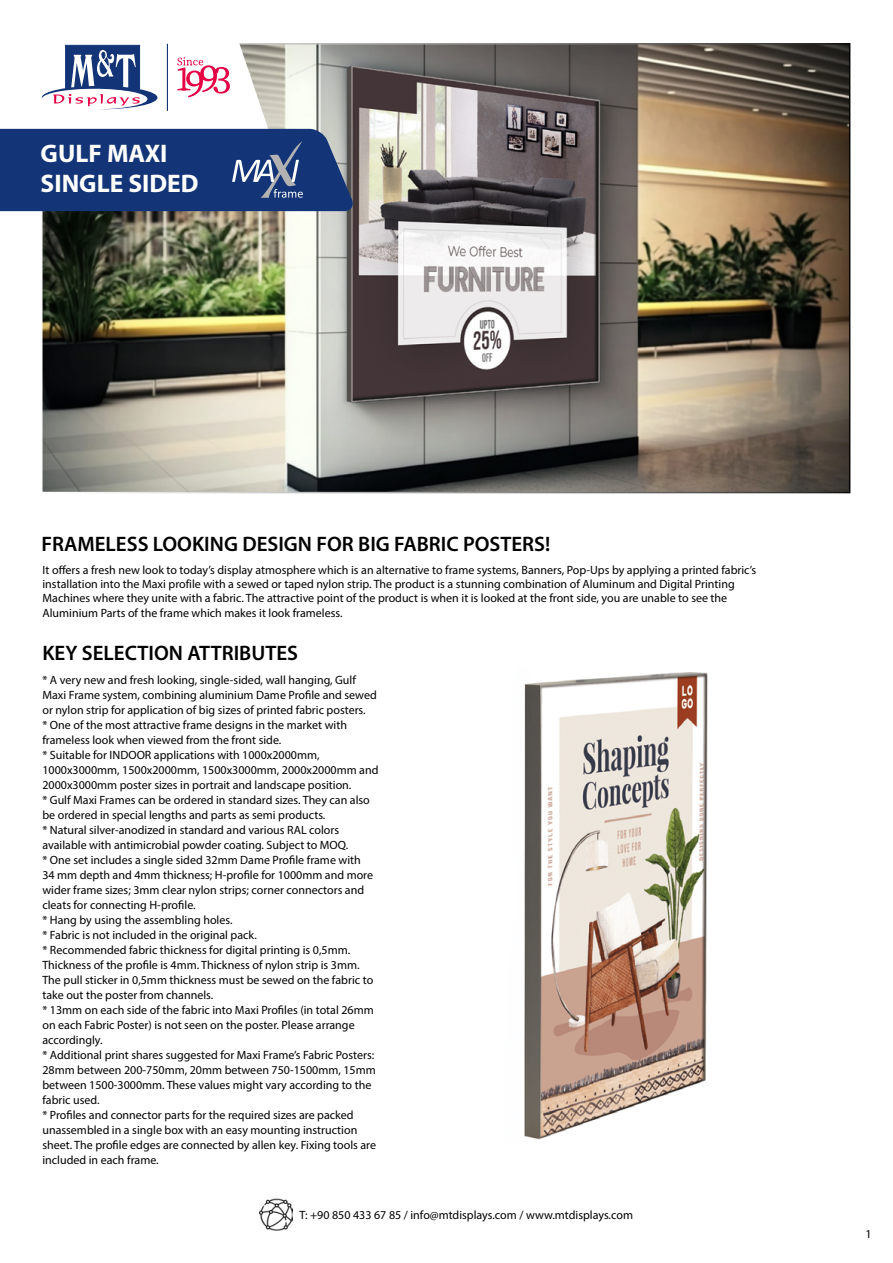
<style>
.page{position:relative;width:893px;height:1263px;background:#fff}
.page>*{position:absolute;margin:0;border:0;box-sizing:border-box;transform-origin:0 0}
.t1{font:700 25.5px/30.6px "Myriad Pro";color:#fff}
.t2{font:600 21px "Myriad Pro";color:#000}
.t3{font:12px/15px "Myriad Pro";color:#000}
</style>
<div class="page">
<img style="left:260px;top:1198px;width:33px;height:33px">
<img style="left:524px;top:672px;width:184px;height:468px">
<img style="left:44px;top:46px;width:803px;height:444px">
<svg style="left:0;top:43px;width:355px;height:168px"></svg>
<h1 class="t1" style="left:41px;top:137px;width:159px">GULF MAXI<br>SINGLE SIDED</h1>
<h2 class="t2" style="left:41px;top:530px;width:511px">FRAMELESS LOOKING DESIGN FOR BIG FABRIC POSTERS!</h2>
<p class="t3" style="left:43px;top:562px;width:715px;line-height:14.4px">It offers a fresh new look to today’s display atmosphere which is an alternative to frame systems, Banners, Pop-Ups by applying a printed fabric’s installation into the Maxi profile with a sewed or taped nylon strip. The product is a stunning combination of Aluminum and Digital Printing Machines where they unite with a fabric. The attractive point of the product is when it is looked at the front side, you are unable to see the Aluminium Parts of the frame which makes it look frameless.</p>
<h2 class="t2" style="left:42px;top:640px;width:257px">KEY SELECTION ATTRIBUTES</h2>
<p class="t3" style="left:42px;top:672px;width:338px">* A very new and fresh looking, single-sided, wall hanging, Gulf Maxi Frame system, combining aluminium Dame Profile and sewed or nylon strip for application of big sizes of printed fabric posters.<br>* One of the most attractive frame designs in the market with frameless look when viewed from the front side.<br>* Suitable for INDOOR applications with 1000x2000mm, 1000x3000mm, 1500x2000mm, 1500x3000mm, 2000x2000mm and 2000x3000mm poster sizes in portrait and landscape position.<br>* Gulf Maxi Frames can be ordered in standard sizes. They can also be ordered in special lengths and parts as semi products.<br>* Natural silver-anodized in standard and various RAL colors available with antimicrobial powder coating. Subject to MOQ.<br>* One set includes a single sided 32mm Dame Profile frame with<br>34 mm depth and 4mm thickness; H-profile for 1000mm and more wider frame sizes; 3mm clear nylon strips; corner connectors and cleats for connecting H-profile.<br>* Hang by using the assembling holes.<br>* Fabric is not included in the original pack.<br>* Recommended fabric thickness for digital printing is 0,5mm.<br>Thickness of the profile is 4mm. Thickness of nylon strip is 3mm.<br>The pull sticker in 0,5mm thickness must be sewed on the fabric to take out the poster from channels.<br>* 13mm on each side of the fabric into Maxi Profiles (in total 26mm on each Fabric Poster) is not seen on the poster. Please arrange accordingly.<br>* Additional print shares suggested for Maxi Frame’s Fabric Posters:<br>28mm between 200-750mm, 20mm between 750-1500mm, 15mm between 1500-3000mm. These values might vary according to the fabric used.<br>* Profiles and connector parts for the required sizes are packed unassembled in a single box with an easy mounting instruction sheet. The profile edges are connected by allen key. Fixing tools are included in each frame.</p>
<p class="t3" style="left:299px;top:1207px;width:335px">T: +90 850 433 67 85 / info@mtdisplays.com / www.mtdisplays.com</p>
<p class="t3" style="left:865px;top:1226px;width:8px">1</p>
</div>
